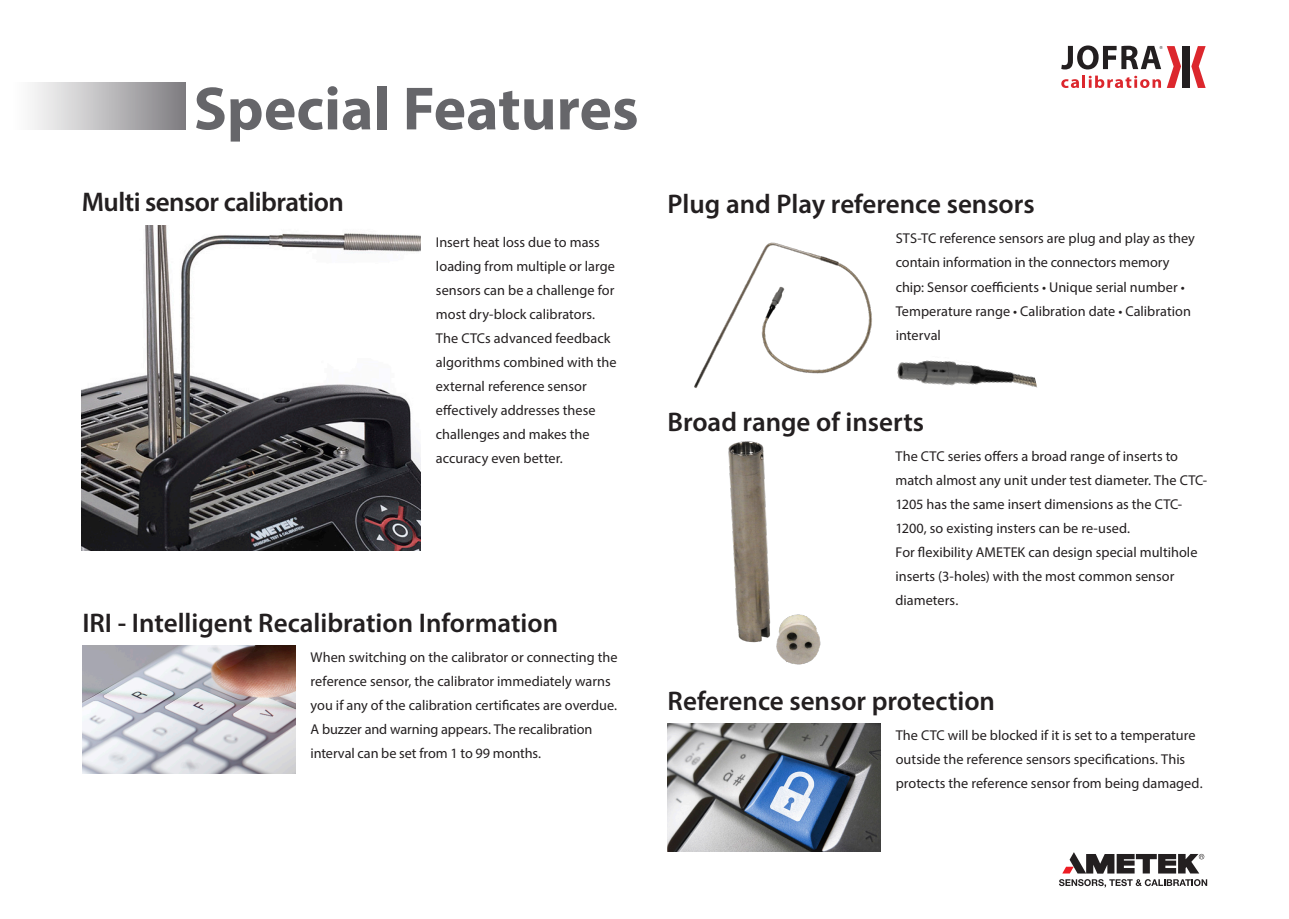
<style>
.page{position:relative;width:1289px;height:919px;background:#fff}
.page>*{position:absolute;margin:0;border:0;box-sizing:border-box;transform-origin:0 0}
.t1{font:700 61.5px "Myriad Pro";color:#66666a}
.t2{font:600 27px "Myriad Pro";color:#231f20}
.t3{font:600 27px "Myriad Pro";letter-spacing:-.02em;color:#231f20}
.t4{font:14.25px/24px "Myriad Pro";color:#231f20}
</style>
<div class="page">
<div style="left:13px;top:82px;width:172px;height:48px;background:linear-gradient(to right,#fff,#828084)"></div>
<svg style="left:1059px;top:879px;width:148px;height:8px"></svg>
<svg style="left:1062px;top:852px;width:142px;height:21px"></svg>
<img style="left:667px;top:723px;width:213px;height:128px">
<img style="left:82px;top:645px;width:213px;height:128px">
<img style="left:728px;top:441px;width:93px;height:224px">
<img style="left:694px;top:242px;width:178px;height:146px">
<img style="left:82px;top:226px;width:338px;height:325px">
<img style="left:897px;top:360px;width:140px;height:28px">
<div style="left:1182px;top:46px;width:7px;height:42px;background:#231f20"></div>
<svg style="left:1191px;top:46px;width:14px;height:42px"></svg>
<svg style="left:1061px;top:45px;width:119px;height:43px"></svg>
<p class="t1" style="left:194px;top:69px;width:446px">Special Features</p>
<p class="t3" style="left:82px;top:185px;width:263px">Multi sensor calibration</p>
<p class="t4" style="left:436px;top:230px;width:182px">Insert heat loss due to mass loading from multiple or large sensors can be a challenge for most dry-block calibrators.<br>The CTCs advanced feedback algorithms combined with the external reference sensor effectively addresses these challenges and makes the accuracy even better.</p>
<p class="t2" style="left:82px;top:605px;width:477px">IRI - Intelligent Recalibration Information</p>
<p class="t4" style="left:310px;top:644px;width:308px">When switching on the calibrator or connecting the reference sensor, the calibrator immediately warns you if any of the calibration certificates are overdue.<br>A buzzer and warning appears. The recalibration interval can be set from 1 to 99 months.</p>
<p class="t2" style="left:667px;top:187px;width:368px">Plug and Play reference sensors</p>
<p class="t4" style="left:895px;top:226px;width:300px">STS-TC reference sensors are plug and play as they contain information in the connectors memory chip: Sensor coefficients • Unique serial number • Temperature range • Calibration date • Calibration interval</p>
<p class="t2" style="left:667px;top:404px;width:258px">Broad range of inserts</p>
<p class="t4" style="left:895px;top:443px;width:313px">The CTC series offers a broad range of inserts to match almost any unit under test diameter. The CTC-1205 has the same insert dimensions as the CTC-1200, so existing insters can be re-used.<br>For flexibility AMETEK can design special multihole inserts (3-holes) with the most common sensor diameters.</p>
<p class="t2" style="left:667px;top:683px;width:329px">Reference sensor protection</p>
<p class="t4" style="left:895px;top:722px;width:308px">The CTC will be blocked if it is set to a temperature outside the reference sensors specifications. This protects the reference sensor from being damaged.</p>
</div>
